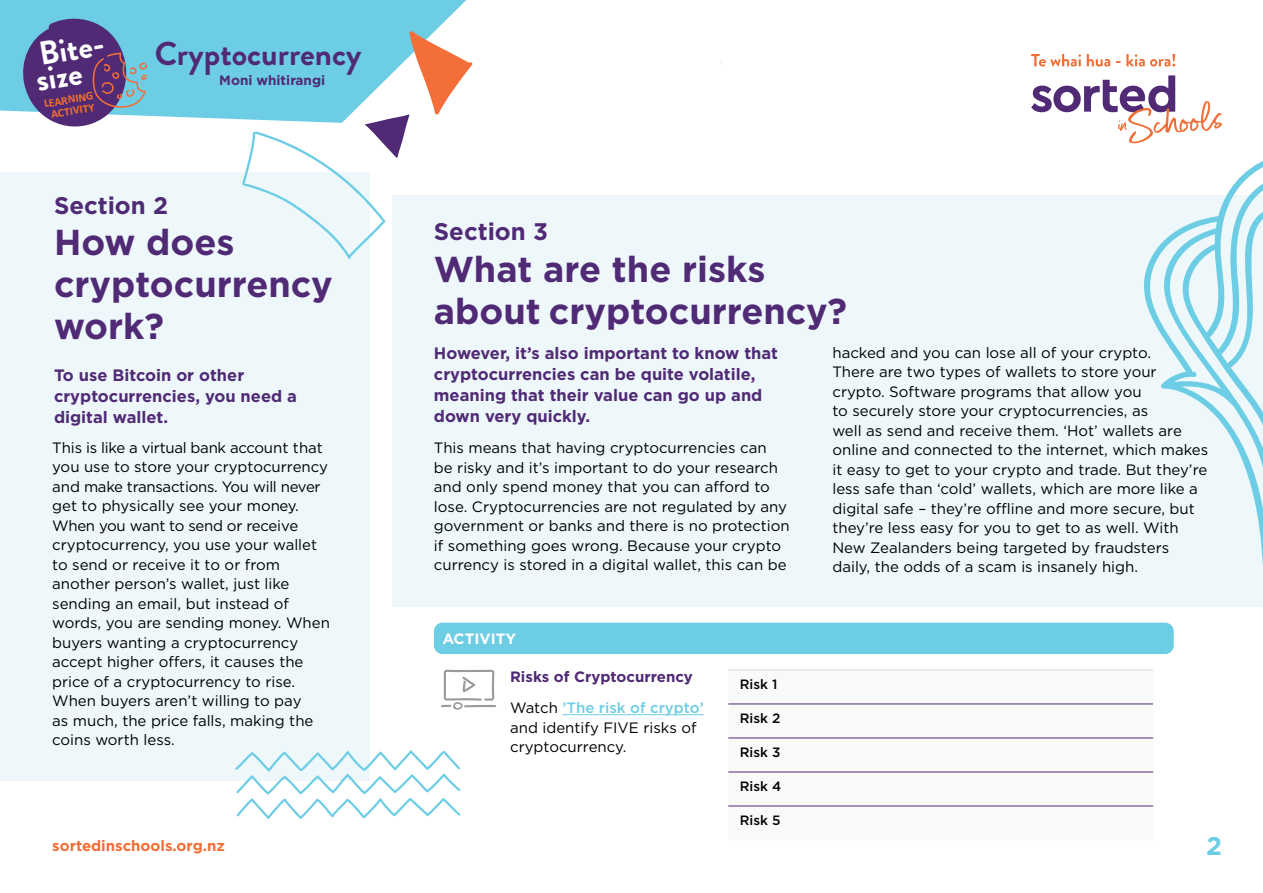
<style>
.page{position:relative;width:1263px;height:893px;background:#fff}
.page>*{position:absolute;margin:0;border:0;box-sizing:border-box;transform-origin:0 0}
.t1{font:700 36px/41.8px "Gotham";color:#502a75}
.t2{font:700 33px "Brandon Grotesque";color:#502a75}
.t3{font:700 33px/24.9px "Brandon Grotesque";color:#fff}
.t4{font:700 25.5px "Gotham";color:#6ccde5}
.t5{font:700 24px "Gotham";color:#502a75}
.t6{font:700 16.5px/21px "Gotham";color:#502a75}
.t7{font:15px/19.5px "Gotham";color:#000}
.t8{font:700 15px/31.5px "Gotham";color:#502a75}
.t9{font:700 15px "Gotham";color:#f36e37}
.t10{font:700 15px "Gotham";color:#fff}
.t11{font:500 13.5px "Gotham";color:#000}
.t12{font:700 13.5px "Gotham";color:#502a75}
.t13{font:700 11.7px/11.4px "Calibri";color:#f37029;text-align:center}
.s1{font-weight:400;color:#000}
.s2{font-weight:500;color:#6ccde5}
</style>
<div class="page">
<svg style="left:1031px;top:75px;width:191px;height:69px"></svg>
<svg style="left:1031px;top:54px;width:50px;height:13px"></svg>
<svg style="left:1087px;top:54px;width:23px;height:13px"></svg>
<svg style="left:1126px;top:54px;width:49px;height:13px"></svg>
<div style="left:0;top:0;width:466px;height:120px;background:#6ccde5"></div>
<svg style="left:19px;top:12px;width:128px;height:115px;background:#6b70a1"></svg>
<div style="left:0;top:173px;width:370px;height:608px;background:#eef8fb"></div>
<svg style="left:242px;top:31px;width:231px;height:228px"></svg>
<svg style="left:235px;top:750px;width:225px;height:69px"></svg>
<div style="left:392px;top:195px;width:871px;height:412px;background:#eef8fb"></div>
<div style="left:434px;top:623px;width:740px;height:31px;background:#6ccde5;border-radius:9px"></div>
<hr style="left:562px;top:714px;width:142px;height:1px;background:#6ccde5">
<svg style="left:1144px;top:161px;width:119px;height:404px"></svg>
<svg style="left:441px;top:669px;width:55px;height:41px"></svg>
<svg style="left:728px;top:703px;width:425px;height:103px"></svg>
<hr style="left:728px;top:670px;width:425px;height:1px;background:#d8d8d8">
<hr style="left:728px;top:704px;width:425px;height:1px;background:#502a75">
<hr style="left:728px;top:738px;width:425px;height:1px;background:#502a75">
<hr style="left:728px;top:772px;width:425px;height:1px;background:#502a75">
<hr style="left:728px;top:806px;width:425px;height:1px;background:#502a75">
<h2 class="t3" style="left:30px;top:43px;width:79px;rotate:-9deg">Bite&shy;size</h2>
<p class="t13" style="left:43px;top:98px;width:51px;rotate:-10deg">LEARNING<br>ACTIVITY</p>
<h2 class="t2" style="left:155px;top:31px;width:208px">Cryptocurrency</h2>
<p class="t12" style="left:219px;top:71px;width:107px">Moni whitirangi</p>
<h3 class="t5" style="left:54px;top:189px;width:116px">Section 2</h3>
<h1 class="t1" style="left:54px;top:222px;width:280px">How does cryptocurrency work?</h1>
<p class="t6" style="left:54px;top:365px;width:244px">To use Bitcoin or other cryptocurrencies, you need a digital wallet.</p>
<p class="t7" style="left:52px;top:437px;width:279px">This is like a virtual bank account that you use to store your cryptocurrency and make transactions. You will never get to physically see your money.<br>When you want to send or receive cryptocurrency, you use your wallet to send or receive it to or from another person’s wallet, just like sending an email, but instead of words, you are sending money. When buyers wanting a cryptocurrency accept higher offers, it causes the price of a cryptocurrency to rise.<br>When buyers aren’t willing to pay<br>as much, the price falls, making the coins worth less.</p>
<h3 class="t5" style="left:434px;top:216px;width:115px">Section 3</h3>
<h1 class="t1" style="left:434px;top:248px;width:415px">What are the risks about cryptocurrency?</h1>
<p class="t6" style="left:434px;top:342px;width:346px">However, it’s also important to know that cryptocurrencies can be quite volatile, meaning that their value can go up and down very quickly.</p>
<p class="t7" style="left:434px;top:438px;width:357px">This means that having cryptocurrencies can<br>be risky and it’s important to do your research and only spend money that you can afford to lose. Cryptocurrencies are not regulated by any government or banks and there is no protection if something goes wrong. Because your crypto currency is stored in a digital wallet, this can be</p>
<p class="t10" style="left:442px;top:629px;width:75px">ACTIVITY</p>
<p class="t8" style="left:510px;top:661px;width:195px">Risks of Cryptocurrency<br><span class="s1">Watch</span> <span class="s2">’The risk of crypto’</span></p>
<p class="t7" style="left:510px;top:717px;width:188px">and identify FIVE risks of cryptocurrency.</p>
<p class="t11" style="left:740px;top:676px;width:39px">Risk 1</p>
<p class="t11" style="left:740px;top:710px;width:42px">Risk 2</p>
<p class="t11" style="left:740px;top:744px;width:42px">Risk 3</p>
<p class="t11" style="left:740px;top:778px;width:43px">Risk 4</p>
<p class="t11" style="left:740px;top:812px;width:42px">Risk 5</p>
<p class="t7" style="left:832px;top:342px;width:377px">hacked and you can lose all of your crypto.<br>There are two types of wallets to store your crypto. Software programs that allow you<br>to securely store your cryptocurrencies, as<br>well as send and receive them. ‘Hot’ wallets are online and connected to the internet, which makes it easy to get to your crypto and trade. But they’re less safe than ‘cold’ wallets, which are more like a digital safe – they’re offline and more secure, but they’re less easy for you to get to as well. With New Zealanders being targeted by fraudsters daily, the odds of a scam is insanely high.</p>
<p class="t9" style="left:52px;top:835px;width:174px">sortedinschools.org.nz</p>
<h3 class="t4" style="left:1206px;top:829px;width:17px">2</h3>
</div>
